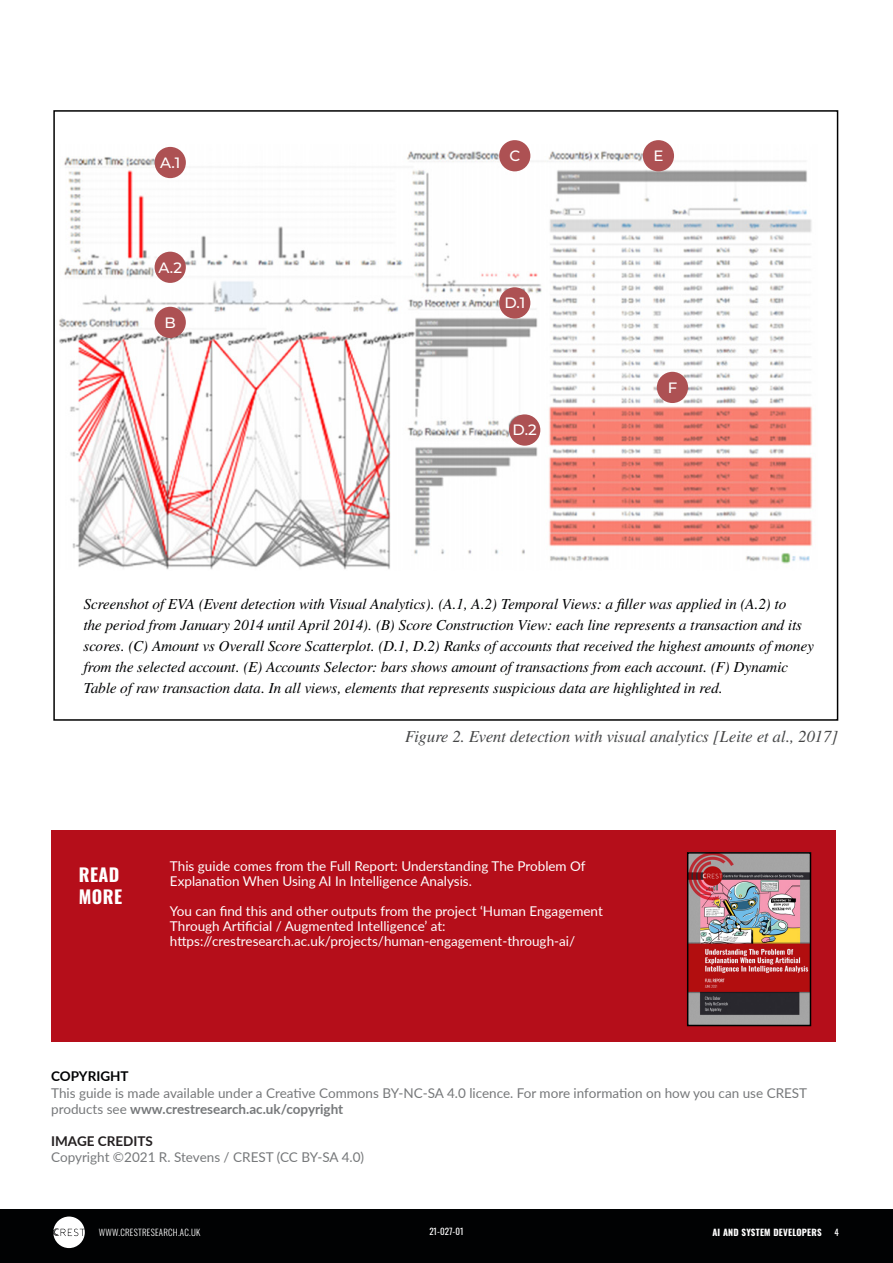
<style>
.page{position:relative;width:893px;height:1263px;background:#fff}
.page>*{position:absolute;margin:0;border:0;box-sizing:border-box;transform-origin:0 0}
.t1{font:700 18px/21.6px "Oswald";letter-spacing:.025em;color:#fff}
.t2{font:italic 16.5px "Nimbus Rom No 9 L";color:#454647}
.t3{font:italic 15px/21px "Nimbus Rom No 9 L";color:#010203}
.t4{font:500 15px "Montserrat";color:#fff}
.t5{font:13.5px/14.9px "Lato";color:#fff}
.t6{font:13.5px/16.2px "Lato";color:#76787a}
.t7{font:700 13.5px "Lato";color:#231f20}
.t8{font:700 13.5px "Lato";color:#010203}
.t9{font:300 9px "Oswald";letter-spacing:.025em;color:#fff}
.t10{font:700 9px "Oswald";letter-spacing:.025em;color:#fff}
.t11{font:9px "Oswald";color:#fff}
.t12{font:3.75px/4.1px "DIN Bold Alternate";letter-spacing:-.075em;color:#fff}
.s1{font-weight:700}
</style>
<div class="page">
<div style="left:0;top:1209px;width:893px;height:54px;background:#010203"></div>
<svg style="left:53px;top:1216px;width:32px;height:32px"></svg>
<div style="left:51px;top:830px;width:785px;height:212px;background:#b50e1a"></div>
<img style="left:690px;top:855px;width:118px;height:168px">
<div style="left:687px;top:852px;width:124px;height:174px;border:2px solid #000"></div>
<img style="left:59px;top:140px;width:754px;height:430px">
<div style="left:155px;top:147px;width:31px;height:31px;background:#ad5153;border-radius:50%"></div>
<div style="left:155px;top:252px;width:31px;height:31px;background:#ad5153;border-radius:50%"></div>
<div style="left:155px;top:307px;width:31px;height:31px;background:#ad5153;border-radius:50%"></div>
<div style="left:657px;top:372px;width:31px;height:31px;background:#ad5153;border-radius:50%"></div>
<div style="left:499px;top:140px;width:31px;height:31px;background:#ad5153;border-radius:50%"></div>
<div style="left:643px;top:140px;width:31px;height:31px;background:#ad5153;border-radius:50%"></div>
<div style="left:499px;top:287px;width:31px;height:32px;background:#ad5153;border-radius:50%"></div>
<div style="left:509px;top:414px;width:31px;height:32px;background:#ad5153;border-radius:50%"></div>
<p class="t4" style="left:160px;top:152px;width:22px">A.1</p>
<p class="t4" style="left:158px;top:257px;width:25px">A.2</p>
<p class="t4" style="left:165px;top:312px;width:13px">B</p>
<p class="t4" style="left:509px;top:145px;width:12px">C</p>
<p class="t4" style="left:653px;top:145px;width:12px">E</p>
<p class="t4" style="left:504px;top:292px;width:22px">D.1</p>
<p class="t4" style="left:513px;top:420px;width:26px">D.2</p>
<p class="t4" style="left:668px;top:377px;width:11px">F</p>
<p class="t3" style="left:83px;top:593px;width:732px">Screenshot of EVA (Event detection with Visual Analytics). (A.1, A.2) Temporal Views: a filler was applied in (A.2) to<br>the period from January 2014 until April 2014). (B) Score Construction View: each line represents a transaction and its scores. (C) Amount vs Overall Score Scatterplot. (D.1, D.2) Ranks of accounts that received the highest amounts of money from the selected account. (E) Accounts Selector: bars shows amount of transactions from each account. (F) Dynamic Table of raw transaction data. In all views, elements that represents suspicious data are highlighted in red.</p>
<p class="t2" style="left:405px;top:726px;width:434px">Figure 2. Event detection with visual analytics [Leite et al., 2017]</p>
<p class="t1" style="left:79px;top:865px;width:45px">READ<br>MORE</p>
<p class="t5" style="left:170px;top:858px;width:417px">This guide comes from the Full Report: Understanding The Problem Of<br>Explanation When Using AI In Intelligence Analysis.</p>
<p class="t5" style="left:170px;top:903px;width:434px">You can find this and other outputs from the project ‘Human Engagement<br>Through Artificial / Augmented Intelligence’ at: https://crestresearch.ac.uk/projects/human-engagement-through-ai/</p>
<p class="t8" style="left:51px;top:1066px;width:79px">COPYRIGHT</p>
<p class="t6" style="left:51px;top:1084px;width:758px">This guide is made available under a Creative Commons BY-NC-SA 4.0 licence. For more information on how you can use CREST products see <span class="s1">www.crestresearch.ac.uk/copyright</span></p>
<p class="t7" style="left:51px;top:1131px;width:103px">IMAGE CREDITS</p>
<p class="t6" style="left:51px;top:1149px;width:314px">Copyright ©2021 R. Stevens / CREST (CC BY-SA 4.0)</p>
<p class="t11" style="left:429px;top:1223px;width:36px">21-027-01</p>
<p class="t9" style="left:99px;top:1224px;width:103px">WWW.CRESTRESEARCH.AC.UK</p>
<p class="t10" style="left:712px;top:1227px;width:111px">AI AND SYSTEM DEVELOPERS</p>
<p class="t11" style="left:835px;top:1224px;width:6px">4</p>
<p class="t12" style="left:89px;top:1228px;width:53px">CENTRE FOR RESEARCH AND<br>EVIDENCE ON SECURITY THREATS</p>
</div>
